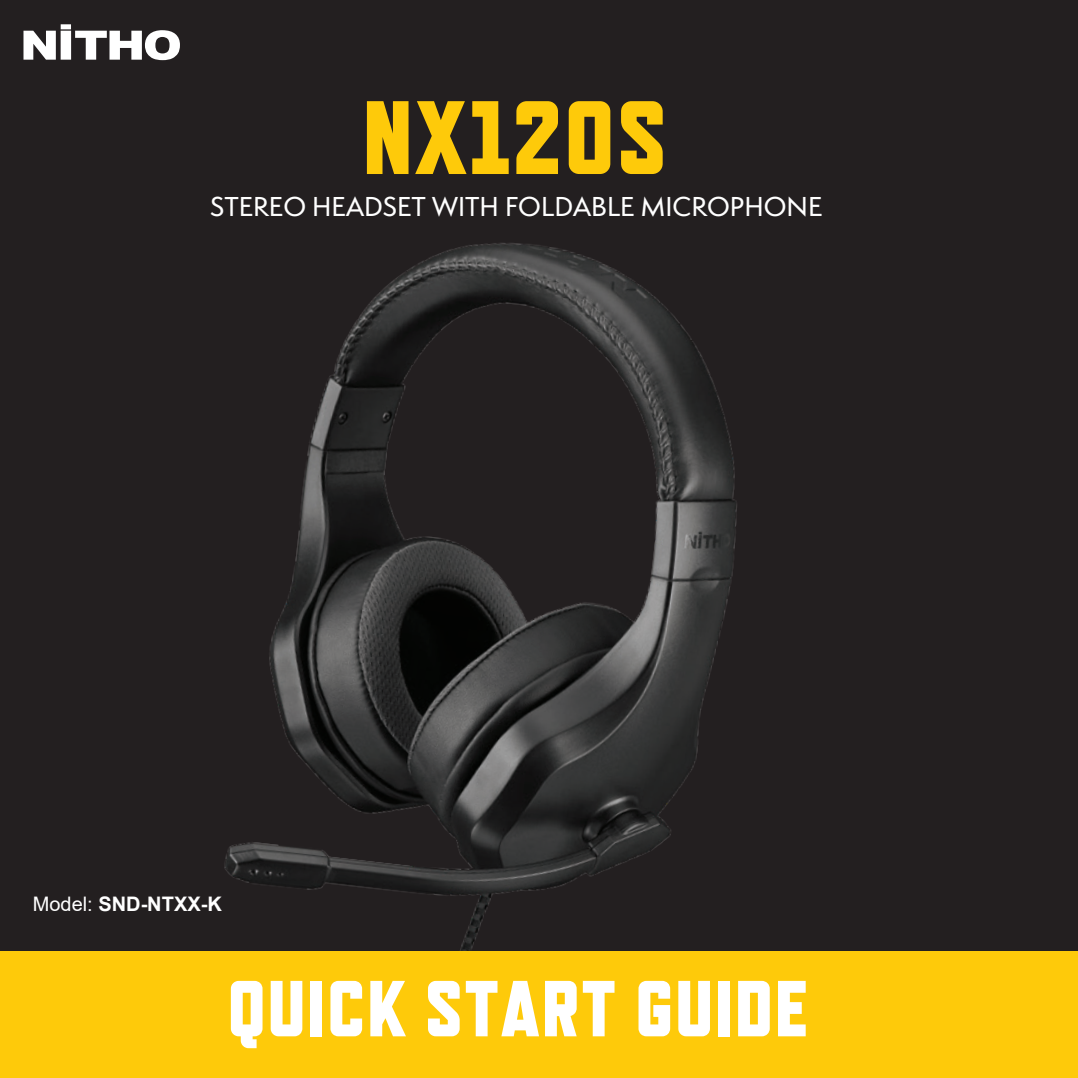
<style>
.page{position:relative;width:1078px;height:1078px;background:#fff}
.page>*{position:absolute;margin:0;border:0;box-sizing:border-box;transform-origin:0 0}
.t1{font:800 104px "Refrigerator Deluxe";letter-spacing:.025em;color:#feca0a}
.t2{font:800 79.2px "Refrigerator Deluxe";letter-spacing:.025em;color:#fff}
.t3{font:500 25.2px "Semplicita Pro";color:#fff}
.t4{font:700 20px "Arial";color:#fff}
.s1{font-weight:400}
</style>
<div class="page">
<div style="left:0;top:0;width:1077px;height:1077px;background:#231f20"></div>
<img style="left:224px;top:243px;width:513px;height:707px">
<svg style="left:23px;top:24px;width:157px;height:36px"></svg>
<div style="left:0;top:950px;width:1077px;height:127px;background:#feca0a"></div>
<h1 class="t1" style="left:363px;top:77px;width:305px">NX120S</h1>
<p class="t3" style="left:210px;top:190px;width:613px">STEREO HEADSET WITH FOLDABLE MICROPHONE</p>
<p class="t4" style="left:33px;top:889px;width:190px"><span class="s1">Model:</span> SND-NTXX-K</p>
<h2 class="t2" style="left:228px;top:961px;width:580px">QUICK START GUIDE</h2>
</div>
